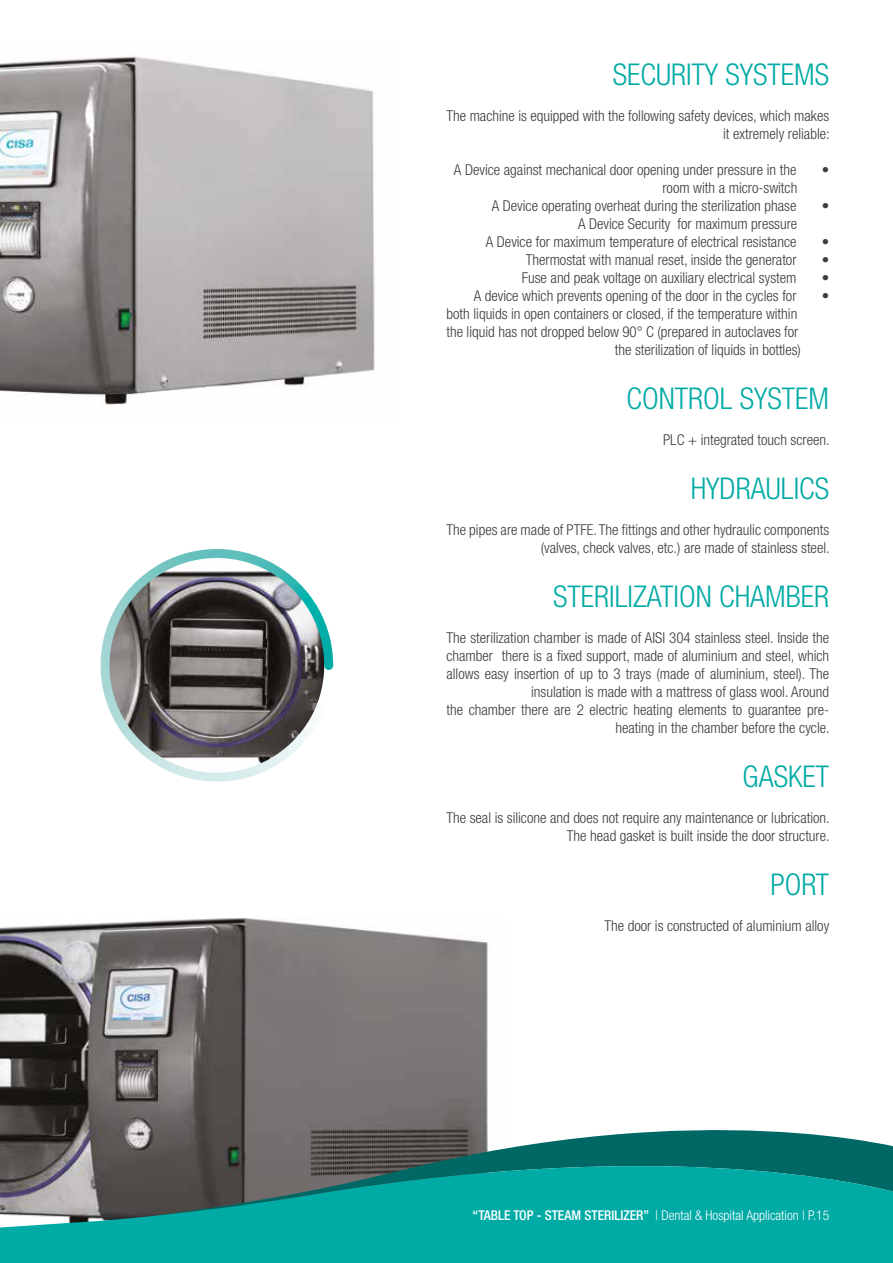
<style>
.page{position:relative;width:893px;height:1263px;background:#fff}
.page>*{position:absolute;margin:0;border:0;box-sizing:border-box;transform-origin:0 0}
.t1{font:300 condensed 30px "Helvetica Neue LT Std";color:#00aaa4}
.t2{font:300 condensed 15px/18px "Helvetica Neue LT Std";color:#3c3c3b;text-align:right}
.t3{font:300 condensed 13.5px "Helvetica Neue LT Std";color:#fff}
.s1{font-weight:500}
</style>
<div class="page">
<img style="left:0;top:918px;width:488px;height:212px">
<svg style="left:101px;top:549px;width:232px;height:233px"></svg>
<svg style="left:324px;top:661px;width:9px;height:9px"></svg>
<svg style="left:152px;top:1094px;width:336px;height:36px;background:#6e6868"></svg>
<svg style="left:0;top:1130px;width:893px;height:133px;background:#228e8a"></svg>
<img style="left:0;top:56px;width:375px;height:349px">
<h1 class="t1" style="left:613px;top:57px;width:218px">SECURITY SYSTEMS</h1>
<p class="t2" style="left:446px;top:107px;width:385px">The machine is equipped with the following safety devices, which makes it extremely reliable:</p>
<p class="t2" style="left:454px;top:161px;width:344px">A Device against mechanical door opening under pressure in the</p>
<p class="t2" style="left:822px;top:161px;width:9px">•</p>
<p class="t2" style="left:492px;top:179px;width:307px">room with a micro-switch<br>A Device operating overheat during the sterilization phase</p>
<p class="t2" style="left:822px;top:197px;width:9px">•</p>
<p class="t2" style="left:486px;top:215px;width:313px">A Device Security for maximum pressure<br>A Device for maximum temperature of electrical resistance</p>
<p class="t2" style="left:822px;top:233px;width:9px">•</p>
<p class="t2" style="left:526px;top:251px;width:272px">Thermostat with manual reset, inside the generator</p>
<p class="t2" style="left:822px;top:251px;width:9px">•</p>
<p class="t2" style="left:522px;top:269px;width:276px">Fuse and peak voltage on auxiliary electrical system</p>
<p class="t2" style="left:822px;top:269px;width:9px">•</p>
<p class="t2" style="left:474px;top:287px;width:324px">A device which prevents opening of the door in the cycles for</p>
<p class="t2" style="left:822px;top:287px;width:9px">•</p>
<p class="t2" style="left:446px;top:305px;width:356px">both liquids in open containers or closed, if the temperature within the liquid has not dropped below 90° C (prepared in autoclaves for the sterilization of liquids in bottles)</p>
<h1 class="t1" style="left:626px;top:381px;width:204px">CONTROL SYSTEM</h1>
<p class="t2" style="left:663px;top:431px;width:168px">PLC + integrated touch screen.</p>
<h1 class="t1" style="left:691px;top:471px;width:140px">HYDRAULICS</h1>
<p class="t2" style="left:446px;top:521px;width:385px">The pipes are made of PTFE. The fittings and other hydraulic components (valves, check valves, etc.) are made of stainless steel.</p>
<h1 class="t1" style="left:553px;top:579px;width:277px">STERILIZATION CHAMBER</h1>
<p class="t2" style="left:446px;top:629px;width:385px">The sterilization chamber is made of AISI 304 stainless steel. Inside the chamber there is a fixed support, made of aluminium and steel, which allows easy insertion of up to 3 trays (made of aluminium, steel). The insulation is made with a mattress of glass wool. Around<br>the chamber there are 2 electric heating elements to guarantee pre&shy;heating in the chamber before the cycle.</p>
<h1 class="t1" style="left:743px;top:759px;width:88px">GASKET</h1>
<p class="t2" style="left:446px;top:809px;width:385px">The seal is silicone and does not require any maintenance or lubrication.<br>The head gasket is built inside the door structure.</p>
<h1 class="t1" style="left:770px;top:867px;width:60px">PORT</h1>
<p class="t2" style="left:604px;top:917px;width:226px">The door is constructed of aluminium alloy</p>
<p class="t3" style="left:473px;top:1208px;width:358px"><span class="s1">“TABLE TOP - STEAM STERILIZER”</span> | Dental &amp; Hospital Application | P.15</p>
</div>
